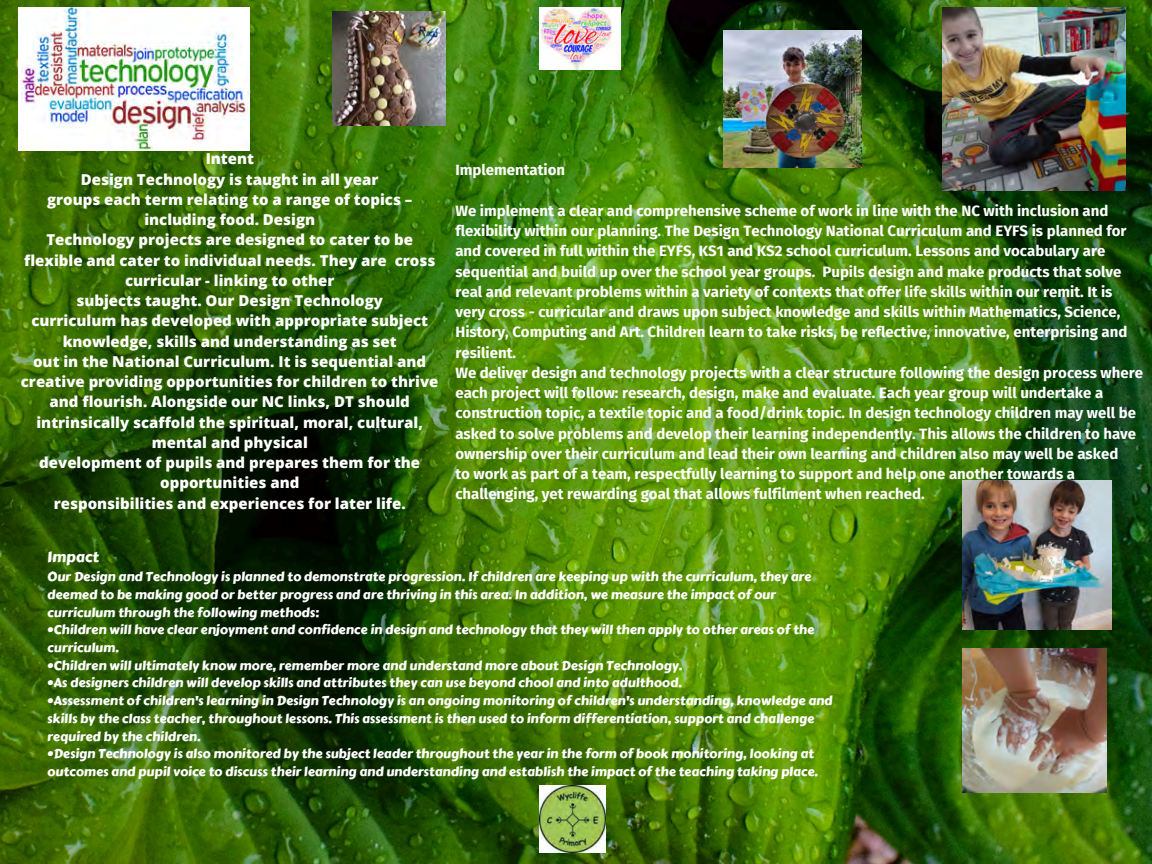
<style>
.page{position:relative;width:1152px;height:864px;background:#fff}
.page>*{position:absolute;margin:0;border:0;box-sizing:border-box;transform-origin:0 0}
.t1{font:700 15px/20.2px "Fira Sans";color:#fff}
.t2{font:800 15px/20.2px "Open Sans";color:#fff;text-align:center}
.t3{font:14.85px "Carter One";color:#fff}
.t4{font:12.75px/17.7px "Carter One";color:#fff}
</style>
<div class="page">
<img style="left:0;top:0;width:1152px;height:864px">
<img style="left:539px;top:7px;width:81px;height:62px">
<img style="left:539px;top:786px;width:66px;height:66px">
<img style="left:942px;top:7px;width:184px;height:184px">
<img style="left:724px;top:31px;width:137px;height:137px">
<img style="left:962px;top:480px;width:150px;height:150px">
<img style="left:962px;top:649px;width:144px;height:144px">
<img style="left:19px;top:7px;width:230px;height:143px">
<img style="left:332px;top:12px;width:114px;height:114px">
<h1 class="t2" style="left:21px;top:149px;width:419px">Intent<br>Design Technology is taught in all year<br>groups each term relating to a range of topics – including food. Design<br>Technology projects are designed to cater to be flexible and cater to individual needs. They are cross curricular - linking to other<br>subjects taught. Our Design Technology<br>curriculum has developed with appropriate subject knowledge, skills and understanding as set<br>out in the National Curriculum. It is sequential and creative providing opportunities for children to thrive and flourish. Alongside our NC links, DT should intrinsically scaffold the spiritual, moral, cultural, mental and physical<br>development of pupils and prepares them for the opportunities and<br>responsibilities and experiences for later life.</h1>
<h1 class="t1" style="left:455px;top:160px;width:111px">Implementation</h1>
<h1 class="t1" style="left:455px;top:201px;width:689px">We implement a clear and comprehensive scheme of work in line with the NC with inclusion and flexibility within our planning. The Design Technology National Curriculum and EYFS is planned for and covered in full within the EYFS, KS1 and KS2 school curriculum. Lessons and vocabulary are sequential and build up over the school year groups. Pupils design and make products that solve real and relevant problems within a variety of contexts that offer life skills within our remit. It is very cross - curricular and draws upon subject knowledge and skills within Mathematics, Science, History, Computing and Art. Children learn to take risks, be reflective, innovative, enterprising and resilient.<br>We deliver design and technology projects with a clear structure following the design process where each project will follow: research, design, make and evaluate. Each year group will undertake a construction topic, a textile topic and a food/drink topic. In design technology children may well be asked to solve problems and develop their learning independently. This allows the children to have ownership over their curriculum and lead their own learning and children also may well be asked<br>to work as part of a team, respectfully learning to support and help one another towards a challenging, yet rewarding goal that allows fulfilment when reached.</h1>
<p class="t3" style="left:47px;top:546px;width:53px">Impact</p>
<p class="t4" style="left:47px;top:568px;width:766px">Our Design and Technology is planned to demonstrate progression. If children are keeping up with the curriculum, they are deemed to be making good or better progress and are thriving in this area. In addition, we measure the impact of our curriculum through the following methods:</p>
<p class="t4" style="left:47px;top:621px;width:768px">•Children will have clear enjoyment and confidence in design and technology that they will then apply to other areas of the curriculum.</p>
<p class="t4" style="left:47px;top:657px;width:637px">•Children will ultimately know more, remember more and understand more about Design Technology.</p>
<p class="t4" style="left:47px;top:674px;width:636px">•As designers children will develop skills and attributes they can use beyond chool and into adulthood.</p>
<p class="t4" style="left:47px;top:692px;width:787px">•Assessment of children's learning in Design Technology is an ongoing monitoring of children's understanding, knowledge and skills by the class teacher, throughout lessons. This assessment is then used to inform differentiation, support and challenge required by the children.</p>
<p class="t4" style="left:47px;top:745px;width:772px">•Design Technology is also monitored by the subject leader throughout the year in the form of book monitoring, looking at outcomes and pupil voice to discuss their learning and understanding and establish the impact of the teaching taking place.</p>
</div>
